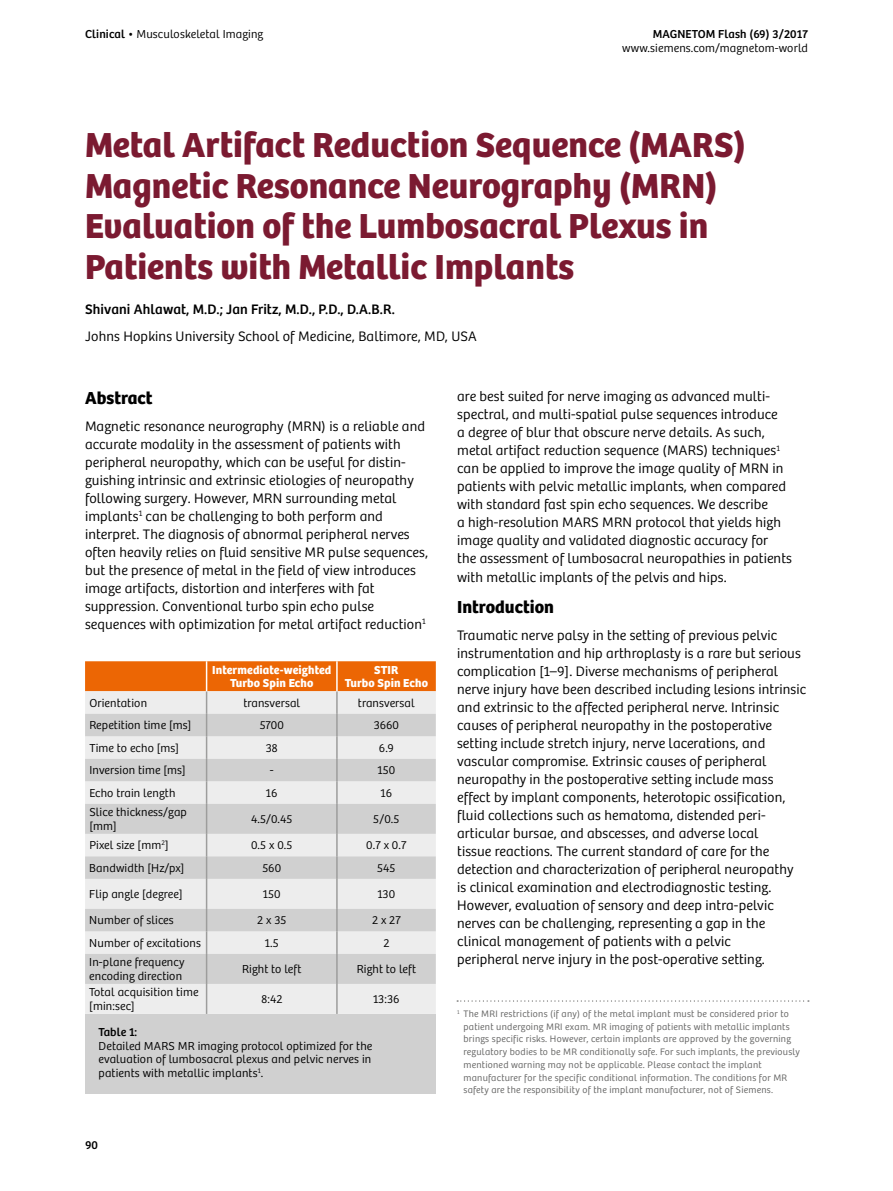
<style>
.page{position:relative;width:893px;height:1191px;background:#fff}
.page>*{position:absolute;margin:0;border:0;box-sizing:border-box;transform-origin:0 0}
.t1{font:36px/40.5px "Bree SH Headline Regular";letter-spacing:.005em;color:#7b1a31}
.t2{font:18px "Bree SH Text Bold";letter-spacing:.005em;color:#000}
.t3{font:14.25px/18px "Bree SH Text Light";letter-spacing:.01em;color:#000}
.t4{font:14.25px "Bree SH Text Regular";letter-spacing:.01em;color:#000}
.t5{font:12px/13.5px "Bree SH Text Light";letter-spacing:.01em;color:#000}
.t6{font:12px/13.5px "Bree SH Text Bold";letter-spacing:.01em;color:#fff;text-align:center}
.t7{font:12px "Bree SH Text Regular";letter-spacing:.01em;color:#000}
.t8{font:9.75px/12.8px "Bree SH Text Light";letter-spacing:.025em;color:#636362}
.s1{font-family:"Bree SH Text Regular"}
</style>
<div class="page">
<div style="left:85px;top:1014px;width:351px;height:79px;background:#d0d0d0"></div>
<div style="left:85px;top:984px;width:351px;height:30px;background:#ededed"></div>
<svg style="left:85px;top:804px;width:351px;height:180px;background:#dcdcdc"></svg>
<svg style="left:85px;top:661px;width:351px;height:143px;background:#e3c7b3"></svg>
<hr style="left:206px;top:804px;width:1px;height:30px;background:#9d9d9c">
<svg style="left:206px;top:834px;width:1px;height:45px"></svg>
<hr style="left:206px;top:879px;width:1px;height:30px;background:#9d9d9c">
<svg style="left:206px;top:909px;width:1px;height:45px"></svg>
<hr style="left:206px;top:954px;width:1px;height:30px;background:#9d9d9c">
<hr style="left:206px;top:984px;width:1px;height:30px;background:#9d9d9c">
<hr style="left:206px;top:661px;width:1px;height:30px;background:#fff">
<hr style="left:336px;top:691px;width:2px;height:23px;background:#9d9d9c">
<hr style="left:336px;top:661px;width:2px;height:30px;background:#fff">
<hr style="left:336px;top:714px;width:2px;height:22px;background:#9d9d9c">
<hr style="left:336px;top:736px;width:2px;height:23px;background:#9d9d9c">
<hr style="left:336px;top:759px;width:2px;height:22px;background:#9d9d9c">
<hr style="left:336px;top:781px;width:2px;height:23px;background:#9d9d9c">
<hr style="left:336px;top:804px;width:2px;height:30px;background:#9d9d9c">
<hr style="left:336px;top:834px;width:2px;height:22px;background:#9d9d9c">
<hr style="left:336px;top:856px;width:2px;height:23px;background:#9d9d9c">
<hr style="left:336px;top:879px;width:2px;height:30px;background:#9d9d9c">
<hr style="left:336px;top:909px;width:2px;height:22px;background:#9d9d9c">
<hr style="left:336px;top:931px;width:2px;height:23px;background:#9d9d9c">
<hr style="left:336px;top:954px;width:2px;height:30px;background:#9d9d9c">
<hr style="left:336px;top:984px;width:2px;height:30px;background:#9d9d9c">
<svg style="left:457px;top:1000px;width:352px;height:1px"></svg>
<p class="t5" style="left:85px;top:28px;width:180px"><span class="s1">Clinical •</span> Musculoskeletal Imaging</p>
<p class="t7" style="left:653px;top:27px;width:157px">MAGNETOM Flash (69) 3/2017</p>
<p class="t5" style="left:622px;top:41px;width:187px">www.siemens.com/magnetom-world</p>
<h1 class="t1" style="left:85px;top:125px;width:662px">Metal Artifact Reduction Sequence (MARS)<br>Magnetic Resonance Neurography (MRN)<br>Evaluation of the Lumbosacral Plexus in Patients with Metallic Implants</h1>
<p class="t4" style="left:85px;top:300px;width:311px">Shivani Ahlawat, M.D.; Jan Fritz, M.D., P.D., D.A.B.R.</p>
<p class="t3" style="left:85px;top:327px;width:393px">Johns Hopkins University School of Medicine, Baltimore, MD, USA</p>
<p class="t2" style="left:85px;top:387px;width:69px">Abstract</p>
<p class="t3" style="left:85px;top:417px;width:345px">Magnetic resonance neurography (MRN) is a reliable and accurate modality in the assessment of patients with peripheral neuropathy, which can be useful for distin&shy;guishing intrinsic and extrinsic etiologies of neuropathy following surgery. However, MRN surrounding metal implants<sup>1</sup> can be challenging to both perform and interpret. The diagnosis of abnormal peripheral nerves often heavily relies on fluid sensitive MR pulse sequences, but the presence of metal in the field of view introduces image artifacts, distortion and interferes with fat suppression. Conventional turbo spin echo pulse sequences with optimization for metal artifact reduction<sup>1</sup></p>
<p class="t6" style="left:212px;top:663px;width:121px">Intermediate-weighted<br>Turbo Spin Echo</p>
<p class="t6" style="left:345px;top:663px;width:85px">STIR<br>Turbo Spin Echo</p>
<p class="t5" style="left:89px;top:696px;width:59px">Orientation</p>
<p class="t5" style="left:243px;top:696px;width:58px">transversal</p>
<p class="t5" style="left:358px;top:696px;width:58px">transversal</p>
<p class="t5" style="left:89px;top:718px;width:104px">Repetition time [ms]</p>
<p class="t5" style="left:260px;top:718px;width:26px">5700</p>
<p class="t5" style="left:374px;top:718px;width:27px">3660</p>
<p class="t5" style="left:89px;top:741px;width:91px">Time to echo [ms]</p>
<p class="t5" style="left:266px;top:741px;width:14px">38</p>
<p class="t5" style="left:379px;top:741px;width:17px">6.9</p>
<p class="t5" style="left:89px;top:763px;width:98px">Inversion time [ms]</p>
<p class="t5" style="left:270px;top:763px;width:5px">-</p>
<p class="t5" style="left:378px;top:763px;width:19px">150</p>
<p class="t5" style="left:89px;top:786px;width:88px">Echo train length</p>
<p class="t5" style="left:266px;top:786px;width:13px">16</p>
<p class="t5" style="left:381px;top:786px;width:13px">16</p>
<p class="t5" style="left:89px;top:805px;width:99px">Slice thickness/gap [mm]</p>
<p class="t5" style="left:251px;top:812px;width:43px">4.5/0.45</p>
<p class="t5" style="left:373px;top:812px;width:28px">5/0.5</p>
<p class="t5" style="left:89px;top:838px;width:81px">Pixel size [mm<sup>2</sup>]</p>
<p class="t5" style="left:251px;top:838px;width:43px">0.5 x 0.5</p>
<p class="t5" style="left:366px;top:838px;width:42px">0.7 x 0.7</p>
<p class="t5" style="left:89px;top:861px;width:97px">Bandwidth [Hz/px]</p>
<p class="t5" style="left:262px;top:861px;width:20px">560</p>
<p class="t5" style="left:377px;top:861px;width:20px">545</p>
<p class="t5" style="left:89px;top:887px;width:95px">Flip angle [degree]</p>
<p class="t5" style="left:263px;top:887px;width:19px">150</p>
<p class="t5" style="left:377px;top:887px;width:19px">130</p>
<p class="t5" style="left:89px;top:913px;width:86px">Number of slices</p>
<p class="t5" style="left:257px;top:913px;width:31px">2 x 35</p>
<p class="t5" style="left:372px;top:913px;width:30px">2 x 27</p>
<p class="t5" style="left:89px;top:936px;width:113px">Number of excitations</p>
<p class="t5" style="left:265px;top:936px;width:15px">1.5</p>
<p class="t5" style="left:383px;top:936px;width:8px">2</p>
<p class="t5" style="left:89px;top:955px;width:97px">In-plane frequency encoding direction</p>
<p class="t5" style="left:242px;top:962px;width:61px">Right to left</p>
<p class="t5" style="left:357px;top:962px;width:61px">Right to left</p>
<p class="t5" style="left:89px;top:985px;width:111px">Total acquisition time [min:sec]</p>
<p class="t5" style="left:261px;top:992px;width:23px">8:42</p>
<p class="t5" style="left:373px;top:992px;width:28px">13:36</p>
<p class="t7" style="left:99px;top:1024px;width:40px">Table 1:</p>
<p class="t5" style="left:99px;top:1039px;width:275px;text-align:justify">Detailed MARS MR imaging protocol optimized for the evaluation of lumbosacral plexus and pelvic nerves in patients with metallic implants<sup>1</sup>.</p>
<p class="t7" style="left:85px;top:1137px;width:15px">90</p>
<p class="t3" style="left:457px;top:388px;width:336px">are best suited for nerve imaging as advanced multi&shy;spectral, and multi-spatial pulse sequences introduce<br>a degree of blur that obscure nerve details. As such, metal artifact reduction sequence (MARS) techniques<sup>1 </sup>can be applied to improve the image quality of MRN in patients with pelvic metallic implants, when compared with standard fast spin echo sequences. We describe<br>a high-resolution MARS MRN protocol that yields high image quality and validated diagnostic accuracy for<br>the assessment of lumbosacral neuropathies in patients with metallic implants of the pelvis and hips.</p>
<p class="t2" style="left:457px;top:596px;width:98px">Introduction</p>
<p class="t3" style="left:457px;top:626px;width:351px">Traumatic nerve palsy in the setting of previous pelvic instrumentation and hip arthroplasty is a rare but serious complication [1–9]. Diverse mechanisms of peripheral nerve injury have been described including lesions intrinsic and extrinsic to the affected peripheral nerve. Intrinsic causes of peripheral neuropathy in the postoperative setting include stretch injury, nerve lacerations, and vascular compromise. Extrinsic causes of peripheral neuropathy in the postoperative setting include mass effect by implant components, heterotopic ossification, fluid collections such as hematoma, distended peri&shy;articular bursae, and abscesses, and adverse local<br>tissue reactions. The current standard of care for the detection and characterization of peripheral neuropathy is clinical examination and electrodiagnostic testing.<br>However, evaluation of sensory and deep intra-pelvic nerves can be challenging, representing a gap in the clinical management of patients with a pelvic<br>peripheral nerve injury in the post-operative setting.</p>
<p class="t8" style="left:463px;top:1007px;width:338px;text-indent:-6px"><sup>1</sup> The MRI restrictions (if any) of the metal implant must be considered prior to patient undergoing MRI exam. MR imaging of patients with metallic implants brings specific risks. However, certain implants are approved by the governing regulatory bodies to be MR conditionally safe. For such implants, the previously mentioned warning may not be applicable. Please contact the implant manufacturer for the specific conditional information. The conditions for MR safety are the responsibility of the implant manufacturer, not of Siemens.</p>
</div>
